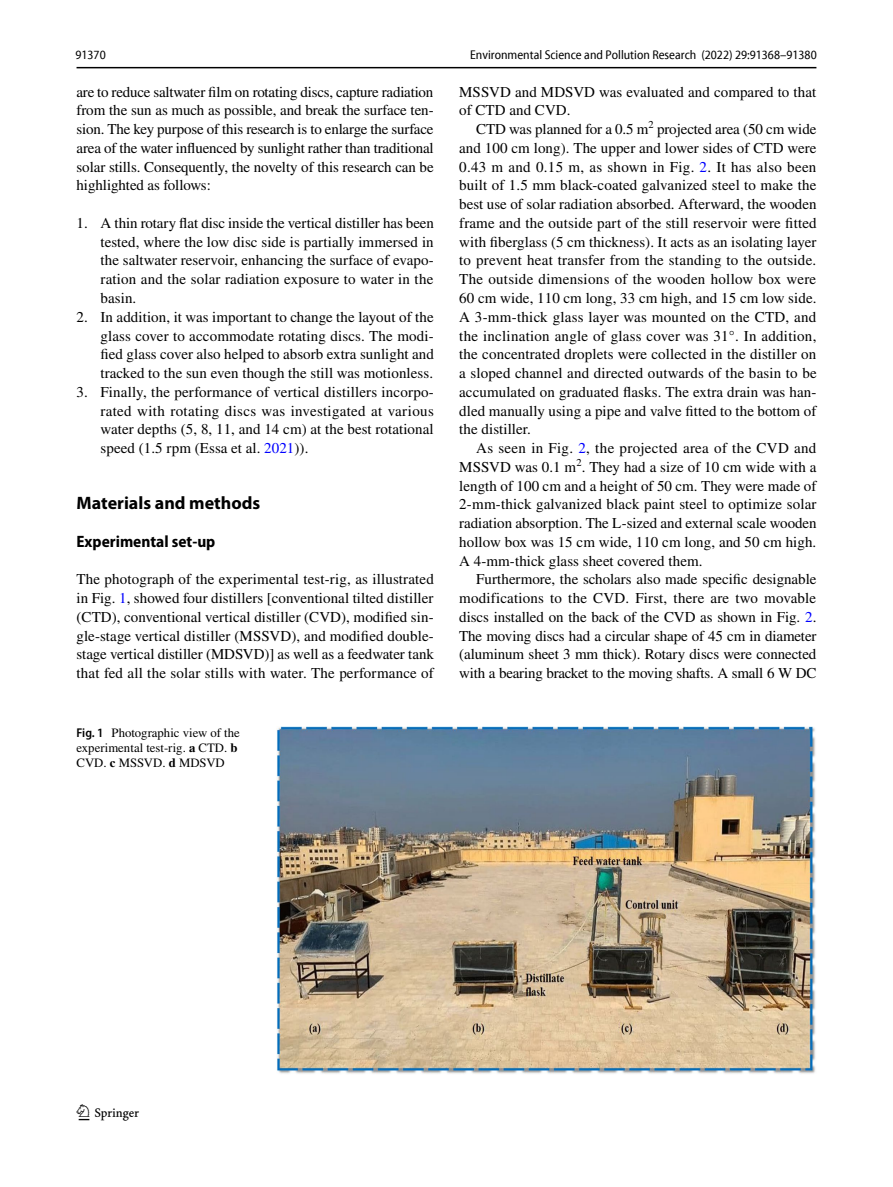
<style>
.page{position:relative;width:893px;height:1187px;background:#fff}
.page>*{position:absolute;margin:0;border:0;box-sizing:border-box;transform-origin:0 0}
.t1{font:22.5px "Springnew Regular 3";color:#000}
.t2{font:700 18px "Myriad Pro";color:#000}
.t3{font:700 semi-condensed 16.5px "Myriad Pro";color:#000}
.t4{font:15px/18.8px "STIX";letter-spacing:.005em;color:#000;text-align:justify}
.t5{font:12.75px/15px "STIX";color:#000}
.t6{font:semi-condensed 12.75px "Myriad Pro Unic";color:#000}
.s1{color:#00f}
.s2{font-family:"Myriad Pro";font-weight:600;font-stretch:semi-condensed}
.s3{font-weight:700}
</style>
<div class="page">
<hr style="left:77px;top:67px;width:739px;height:1px;background:#000">
<img style="left:276px;top:727px;width:540px;height:346px">
<p class="t6" style="left:75px;top:50px;width:32px">91370</p>
<p class="t6" style="left:470px;top:50px;width:348px">Environmental Science and Pollution Research (2022) 29:91368–91380</p>
<p class="t4" style="left:77px;top:83px;width:359px">are to reduce saltwater film on rotating discs, capture radiation from the sun as much as possible, and break the surface ten&shy;sion. The key purpose of this research is to enlarge the surface area of the water influenced by sunlight rather than traditional solar stills. Consequently, the novelty of this research can be highlighted as follows:</p>
<p class="t4" style="left:101px;top:214px;width:335px;text-indent:-24px">1. A thin rotary flat disc inside the vertical distiller has been tested, where the low disc side is partially immersed in the saltwater reservoir, enhancing the surface of evapo&shy;ration and the solar radiation exposure to water in the basin.</p>
<p class="t4" style="left:101px;top:308px;width:335px;text-indent:-24px">2. In addition, it was important to change the layout of the glass cover to accommodate rotating discs. The modi&shy;fied glass cover also helped to absorb extra sunlight and tracked to the sun even though the still was motionless.</p>
<p class="t4" style="left:101px;top:383px;width:335px;text-indent:-24px">3. Finally, the performance of vertical distillers incorpo&shy;rated with rotating discs was investigated at various water depths (5, 8, 11, and 14 cm) at the best rotational speed (1.5 rpm (Essa et al. <span class="s1">2021</span>)).</p>
<p class="t2" style="left:77px;top:491px;width:185px">Materials and methods</p>
<p class="t3" style="left:77px;top:532px;width:140px">Experimental set‑up</p>
<p class="t4" style="left:77px;top:571px;width:359px">The photograph of the experimental test-rig, as illustrated in Fig. <span class="s1">1</span>, showed four distillers [conventional tilted distiller (CTD), conventional vertical distiller (CVD), modified sin&shy;gle-stage vertical distiller (MSSVD), and modified double&shy;stage vertical distiller (MDSVD)] as well as a feedwater tank that fed all the solar stills with water. The performance of</p>
<p class="t5" style="left:77px;top:725px;width:165px"><span class="s2">Fig. 1</span> Photographic view of the experimental test-rig. <span class="s3">a</span> CTD. <span class="s3">b<br></span>CVD. <span class="s3">c</span> MSSVD. <span class="s3">d</span> MDSVD</p>
<p class="t4" style="left:459px;top:83px;width:359px">MSSVD and MDSVD was evaluated and compared to that of CTD and CVD.</p>
<p class="t4" style="left:459px;top:121px;width:359px;text-indent:17px">CTD was planned for a 0.5 m<sup>2</sup> projected area (50 cm wide and 100 cm long). The upper and lower sides of CTD were 0.43 m and 0.15 m, as shown in Fig. <span class="s1">2</span>. It has also been built of 1.5 mm black-coated galvanized steel to make the best use of solar radiation absorbed. Afterward, the wooden frame and the outside part of the still reservoir were fitted with fiberglass (5 cm thickness). It acts as an isolating layer to prevent heat transfer from the standing to the outside.<br>The outside dimensions of the wooden hollow box were 60 cm wide, 110 cm long, 33 cm high, and 15 cm low side.<br>A 3-mm-thick glass layer was mounted on the CTD, and the inclination angle of glass cover was 31°. In addition, the concentrated droplets were collected in the distiller on a sloped channel and directed outwards of the basin to be accumulated on graduated flasks. The extra drain was han&shy;dled manually using a pipe and valve fitted to the bottom of the distiller.</p>
<p class="t4" style="left:459px;top:439px;width:359px;text-indent:17px">As seen in Fig. <span class="s1">2</span>, the projected area of the CVD and MSSVD was 0.1 m<sup>2</sup>. They had a size of 10 cm wide with a length of 100 cm and a height of 50 cm. They were made of 2-mm-thick galvanized black paint steel to optimize solar radiation absorption. The L-sized and external scale wooden hollow box was 15 cm wide, 110 cm long, and 50 cm high.<br>A 4-mm-thick glass sheet covered them.</p>
<p class="t4" style="left:459px;top:571px;width:359px;text-indent:17px">Furthermore, the scholars also made specific designable modifications to the CVD. First, there are two movable discs installed on the back of the CVD as shown in Fig. <span class="s1">2</span>.<br>The moving discs had a circular shape of 45 cm in diameter (aluminum sheet 3 mm thick). Rotary discs were connected with a bearing bracket to the moving shafts. A small 6 W DC</p>
<h1 class="t1" style="left:79px;top:1104px;width:62px">1 3</h1>
</div>
